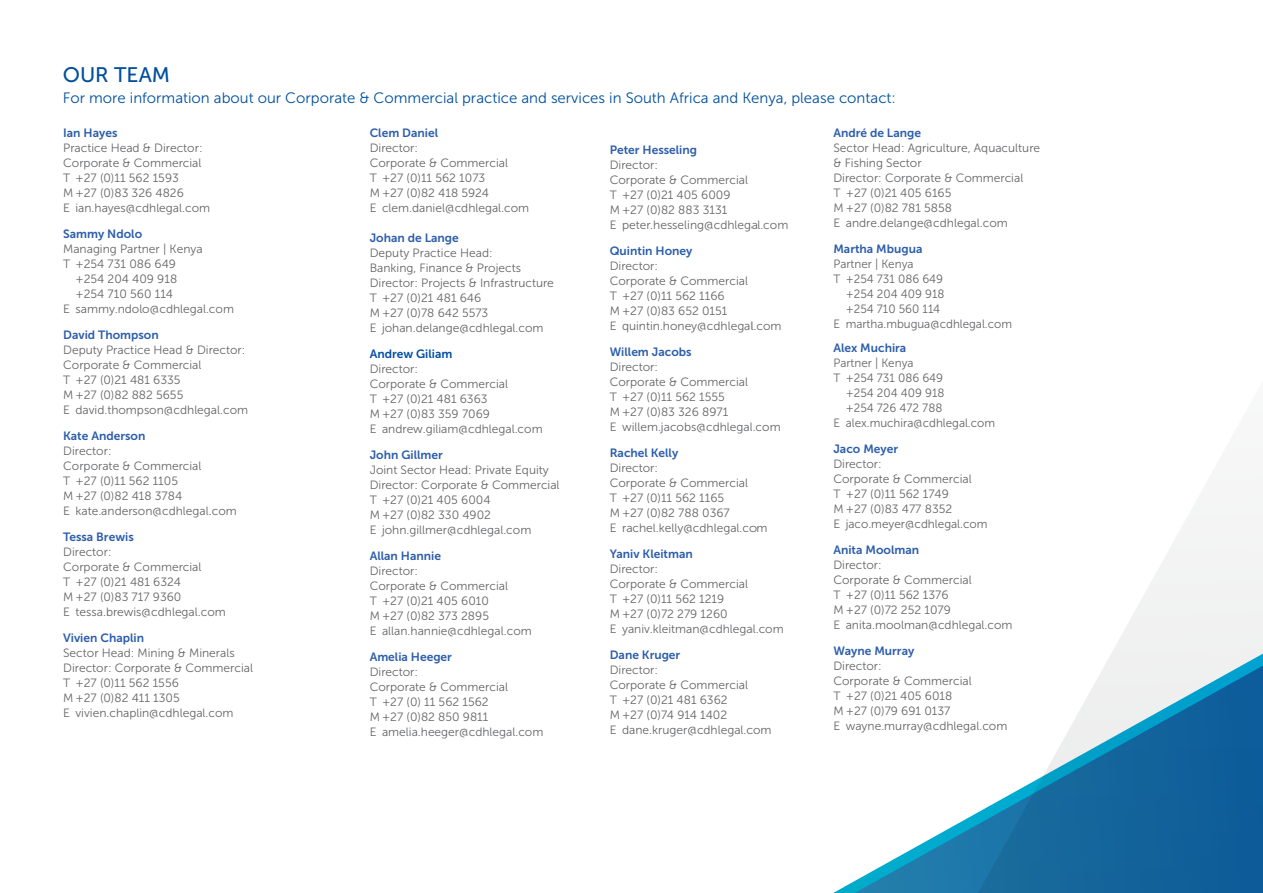
<style>
.page{position:relative;width:1263px;height:893px;background:#fff}
.page>*{position:absolute;margin:0;border:0;box-sizing:border-box;transform-origin:0 0}
.t1{font:21px "Museo Sans 500";color:#004f9d}
.t2{font:15px "Museo Sans 300";color:#004f9d}
.t3{font:12px/15px "Museo Sans 300";color:#636466}
.t4{font:12px "Museo Sans 700";color:#2c5daa}
.t5{font:12px "Museo Sans 700";color:#034ea2}
</style>
<div class="page">
<svg style="left:833px;top:501px;width:430px;height:392px"></svg>
<h1 class="t1" style="left:63px;top:63px;width:109px">OUR TEAM</h1>
<p class="t2" style="left:63px;top:89px;width:835px">For more information about our Corporate &amp; Commercial practice and services in South Africa and Kenya, please contact:</p>
<p class="t4" style="left:370px;top:126px;width:70px">Clem Daniel</p>
<p class="t3" style="left:370px;top:140px;width:161px">Director:<br>Corporate &amp; Commercial<br>T +27 (0)11 562 1073<br>M +27 (0)82 418 5924<br>E clem.daniel@cdhlegal.com</p>
<p class="t4" style="left:370px;top:231px;width:91px">Johan de Lange</p>
<p class="t3" style="left:370px;top:245px;width:186px">Deputy Practice Head:<br>Banking, Finance &amp; Projects<br>Director: Projects &amp; Infrastructure<br>T +27 (0)21 481 646<br>M +27 (0)78 642 5573<br>E johan.delange@cdhlegal.com</p>
<p class="t5" style="left:370px;top:347px;width:84px">Andrew Giliam</p>
<p class="t3" style="left:370px;top:361px;width:174px">Director:<br>Corporate &amp; Commercial<br>T +27 (0)21 481 6363<br>M +27 (0)83 359 7069<br>E andrew.giliam@cdhlegal.com</p>
<p class="t4" style="left:370px;top:448px;width:75px">John Gillmer</p>
<p class="t3" style="left:370px;top:462px;width:191px">Joint Sector Head: Private Equity<br>Director: Corporate &amp; Commercial<br>T +27 (0)21 405 6004<br>M +27 (0)82 330 4902<br>E john.gillmer@cdhlegal.com</p>
<p class="t4" style="left:370px;top:549px;width:73px">Allan Hannie</p>
<p class="t3" style="left:370px;top:563px;width:164px">Director:<br>Corporate &amp; Commercial<br>T +27 (0)21 405 6010<br>M +27 (0)82 373 2895<br>E allan.hannie@cdhlegal.com</p>
<p class="t4" style="left:370px;top:650px;width:84px">Amelia Heeger</p>
<p class="t3" style="left:370px;top:664px;width:175px">Director:<br>Corporate &amp; Commercial<br>T +27 (0) 11 562 1562<br>M +27 (0)82 850 9811<br>E amelia.heeger@cdhlegal.com</p>
<p class="t4" style="left:833px;top:126px;width:89px">André de Lange</p>
<p class="t3" style="left:833px;top:140px;width:208px">Sector Head: Agriculture, Aquaculture &amp; Fishing Sector<br>Director: Corporate &amp; Commercial<br>T +27 (0)21 405 6165<br>M +27 (0)82 781 5858<br>E andre.delange@cdhlegal.com</p>
<p class="t4" style="left:833px;top:242px;width:91px">Martha Mbugua</p>
<p class="t3" style="left:833px;top:256px;width:82px">Partner | Kenya</p>
<p class="t3" style="left:833px;top:271px;width:111px">T +254 731 086 649</p>
<p class="t3" style="left:846px;top:286px;width:100px">+254 204 409 918</p>
<p class="t3" style="left:846px;top:301px;width:96px">+254 710 560 114</p>
<p class="t3" style="left:833px;top:316px;width:180px">E martha.mbugua@cdhlegal.com</p>
<p class="t4" style="left:833px;top:341px;width:74px">Alex Muchira</p>
<p class="t3" style="left:833px;top:355px;width:82px">Partner | Kenya</p>
<p class="t3" style="left:833px;top:370px;width:111px">T +254 731 086 649</p>
<p class="t3" style="left:846px;top:385px;width:100px">+254 204 409 918</p>
<p class="t3" style="left:846px;top:400px;width:98px">+254 726 472 788</p>
<p class="t3" style="left:833px;top:415px;width:163px">E alex.muchira@cdhlegal.com</p>
<p class="t4" style="left:833px;top:442px;width:66px">Jaco Meyer</p>
<p class="t3" style="left:833px;top:456px;width:156px">Director:<br>Corporate &amp; Commercial<br>T +27 (0)11 562 1749<br>M +27 (0)83 477 8352<br>E jaco.meyer@cdhlegal.com</p>
<p class="t4" style="left:833px;top:543px;width:87px">Anita Moolman</p>
<p class="t3" style="left:833px;top:557px;width:181px">Director:<br>Corporate &amp; Commercial<br>T +27 (0)11 562 1376<br>M +27 (0)72 252 1079<br>E anita.moolman@cdhlegal.com</p>
<p class="t4" style="left:833px;top:644px;width:82px">Wayne Murray</p>
<p class="t3" style="left:833px;top:658px;width:175px">Director:<br>Corporate &amp; Commercial<br>T +27 (0)21 405 6018<br>M +27 (0)79 691 0137<br>E wayne.murray@cdhlegal.com</p>
<p class="t4" style="left:63px;top:126px;width:56px">Ian Hayes</p>
<p class="t3" style="left:63px;top:140px;width:148px">Practice Head &amp; Director:<br>Corporate &amp; Commercial<br>T +27 (0)11 562 1593<br>M +27 (0)83 326 4826<br>E ian.hayes@cdhlegal.com</p>
<p class="t4" style="left:63px;top:227px;width:80px">Sammy Ndolo</p>
<p class="t3" style="left:63px;top:241px;width:141px">Managing Partner | Kenya</p>
<p class="t3" style="left:63px;top:256px;width:114px">T +254 731 086 649</p>
<p class="t3" style="left:75px;top:271px;width:103px">+254 204 409 918</p>
<p class="t3" style="left:75px;top:286px;width:99px">+254 710 560 114</p>
<p class="t3" style="left:63px;top:301px;width:172px">E sammy.ndolo@cdhlegal.com</p>
<p class="t4" style="left:63px;top:328px;width:97px">David Thompson</p>
<p class="t3" style="left:63px;top:342px;width:186px">Deputy Practice Head &amp; Director:<br>Corporate &amp; Commercial<br>T +27 (0)21 481 6335<br>M +27 (0)82 882 5655<br>E david.thompson@cdhlegal.com</p>
<p class="t4" style="left:63px;top:429px;width:84px">Kate Anderson</p>
<p class="t3" style="left:63px;top:443px;width:175px">Director:<br>Corporate &amp; Commercial<br>T +27 (0)11 562 1105<br>M +27 (0)82 418 3784<br>E kate.anderson@cdhlegal.com</p>
<p class="t4" style="left:63px;top:530px;width:72px">Tessa Brewis</p>
<p class="t3" style="left:63px;top:544px;width:164px">Director:<br>Corporate &amp; Commercial<br>T +27 (0)21 481 6324<br>M +27 (0)83 717 9360<br>E tessa.brewis@cdhlegal.com</p>
<p class="t4" style="left:63px;top:631px;width:82px">Vivien Chaplin</p>
<p class="t3" style="left:63px;top:645px;width:191px">Sector Head: Mining &amp; Minerals<br>Director: Corporate &amp; Commercial<br>T +27 (0)11 562 1556<br>M +27 (0)82 411 1305<br>E vivien.chaplin@cdhlegal.com</p>
<p class="t4" style="left:610px;top:143px;width:89px">Peter Hesseling</p>
<p class="t3" style="left:610px;top:157px;width:180px">Director:<br>Corporate &amp; Commercial<br>T +27 (0)21 405 6009<br>M +27 (0)82 883 3131<br>E peter.hesseling@cdhlegal.com</p>
<p class="t4" style="left:610px;top:244px;width:84px">Quintin Honey</p>
<p class="t3" style="left:610px;top:258px;width:173px">Director:<br>Corporate &amp; Commercial<br>T +27 (0)11 562 1166<br>M +27 (0)83 652 0151<br>E quintin.honey@cdhlegal.com</p>
<p class="t4" style="left:610px;top:345px;width:83px">Willem Jacobs</p>
<p class="t3" style="left:610px;top:359px;width:172px">Director:<br>Corporate &amp; Commercial<br>T +27 (0)11 562 1555<br>M +27 (0)83 326 8971<br>E willem.jacobs@cdhlegal.com</p>
<p class="t4" style="left:610px;top:446px;width:70px">Rachel Kelly</p>
<p class="t3" style="left:610px;top:460px;width:159px">Director:<br>Corporate &amp; Commercial<br>T +27 (0)11 562 1165<br>M +27 (0)82 788 0367<br>E rachel.kelly@cdhlegal.com</p>
<p class="t4" style="left:610px;top:547px;width:85px">Yaniv Kleitman</p>
<p class="t3" style="left:610px;top:561px;width:175px">Director:<br>Corporate &amp; Commercial<br>T +27 (0)11 562 1219<br>M +27 (0)72 279 1260<br>E yaniv.kleitman@cdhlegal.com</p>
<p class="t4" style="left:610px;top:648px;width:72px">Dane Kruger</p>
<p class="t3" style="left:610px;top:662px;width:163px">Director:<br>Corporate &amp; Commercial<br>T +27 (0)21 481 6362<br>M +27 (0)74 914 1402<br>E dane.kruger@cdhlegal.com</p>
</div>
